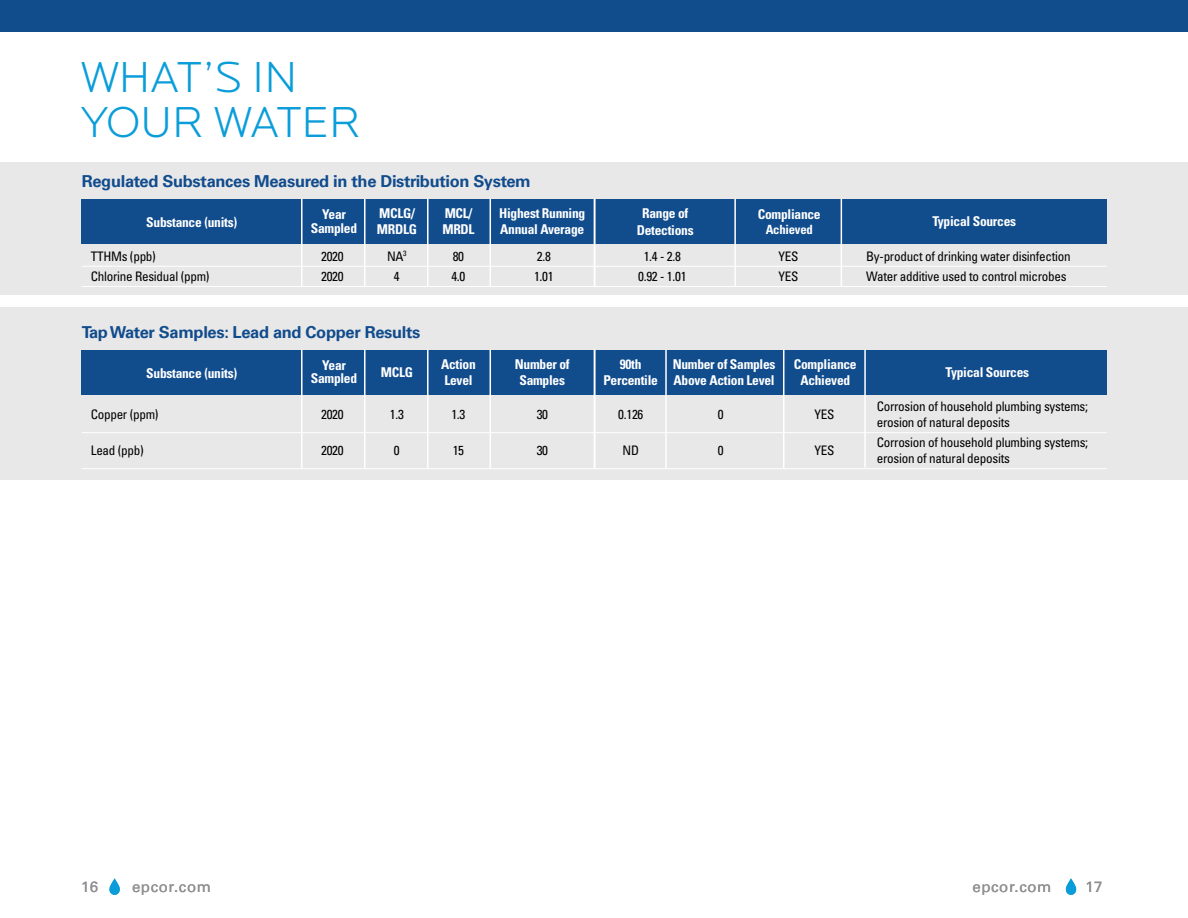
<style>
.page{position:relative;width:1188px;height:918px;background:#fff}
.page>*{position:absolute;margin:0;border:0;box-sizing:border-box;transform-origin:0 0}
.t1{font:300 45px/45px "Locator Display";color:#0a9dd9}
.t2{font:700 16.5px "Univers LT";letter-spacing:-.02em;color:#114c8d}
.t3{font:15px "Univers LT";letter-spacing:.04em;color:#919194}
.t4{font:700 condensed 13.5px/16.2px "Univers";letter-spacing:-.02em;color:#fff;text-align:center}
.t5{font:condensed 13.2px/15.8px "Univers";letter-spacing:-.02em;color:#000}
.t6{font:700 condensed 12.75px "Univers";letter-spacing:-.02em;color:#fff}
</style>
<div class="page">
<div style="left:0;top:0;width:1188px;height:32px;background:#114c8d"></div>
<svg style="left:110px;top:878px;width:10px;height:17px"></svg>
<svg style="left:1066px;top:878px;width:10px;height:17px"></svg>
<div style="left:0;top:162px;width:1188px;height:132px;background:#e9e8e8"></div>
<div style="left:81px;top:199px;width:1026px;height:45px;background:#114c8d"></div>
<hr style="left:82px;top:266px;width:1025px;height:1px;background:#fff">
<hr style="left:82px;top:286px;width:1025px;height:1px;background:#fff">
<hr style="left:301px;top:199px;width:2px;height:88px;background:#fff">
<hr style="left:364px;top:199px;width:2px;height:88px;background:#fff">
<hr style="left:427px;top:199px;width:2px;height:88px;background:#fff">
<hr style="left:490px;top:199px;width:1px;height:88px;background:#fff">
<hr style="left:734px;top:199px;width:2px;height:88px;background:#fff">
<hr style="left:841px;top:199px;width:1px;height:88px;background:#fff">
<hr style="left:594px;top:199px;width:2px;height:88px;background:#fff">
<div style="left:0;top:307px;width:1188px;height:173px;background:#e9e8e8"></div>
<div style="left:81px;top:350px;width:1026px;height:45px;background:#114c8d"></div>
<hr style="left:82px;top:432px;width:1025px;height:1px;background:#fff">
<hr style="left:82px;top:468px;width:1025px;height:1px;background:#fff">
<hr style="left:301px;top:350px;width:2px;height:118px;background:#fff">
<hr style="left:364px;top:350px;width:2px;height:118px;background:#fff">
<hr style="left:427px;top:350px;width:2px;height:118px;background:#fff">
<hr style="left:490px;top:350px;width:1px;height:118px;background:#fff">
<hr style="left:594px;top:350px;width:1px;height:118px;background:#fff">
<hr style="left:665px;top:350px;width:2px;height:118px;background:#fff">
<hr style="left:783px;top:350px;width:1px;height:118px;background:#fff">
<hr style="left:594px;top:350px;width:2px;height:117px;background:#fff">
<hr style="left:864px;top:350px;width:2px;height:117px;background:#fff">
<h1 class="t1" style="left:81px;top:56px;width:282px">WHAT’S IN<br>YOUR WATER</h1>
<p class="t2" style="left:82px;top:171px;width:451px">Regulated Substances Measured in the Distribution System</p>
<p class="t4" style="left:146px;top:214px;width:92px">Substance (units)</p>
<p class="t4" style="left:311px;top:207px;width:48px;line-height:13.5px">Year<br>Sampled</p>
<p class="t4" style="left:377px;top:205px;width:42px;text-align:left">MCLG/<br>MRDLG</p>
<p class="t4" style="left:637px;top:205px;width:58px">Range of<br>Detections</p>
<p class="t4" style="left:758px;top:206px;width:64px">Compliance</p>
<p class="t4" style="left:442px;top:205px;width:34px;text-align:left">MCL/<br>MRDL</p>
<p class="t4" style="left:499px;top:205px;width:88px;text-align:left">Highest Running<br>Annual Average</p>
<p class="t6" style="left:766px;top:222px;width:49px">Achieved</p>
<p class="t4" style="left:619px;top:228px;width:58px">Detections</p>
<p class="t4" style="left:932px;top:213px;width:85px">Typical Sources</p>
<p class="t4" style="left:902px;top:219px;width:85px">Typical Sources</p>
<p class="t5" style="left:91px;top:248px;width:67px">TTHMs (ppb)</p>
<p class="t5" style="left:321px;top:248px;width:24px">2020</p>
<p class="t5" style="left:387px;top:248px;width:21px">NA<sup>3</sup></p>
<p class="t5" style="left:453px;top:248px;width:13px">80</p>
<p class="t5" style="left:537px;top:248px;width:16px">2.8</p>
<p class="t5" style="left:644px;top:248px;width:39px">1.4 - 2.8</p>
<p class="t5" style="left:778px;top:248px;width:21px">YES</p>
<p class="t5" style="left:866px;top:248px;width:206px">By-product of drinking water disinfection</p>
<p class="t5" style="left:91px;top:268px;width:120px">Chlorine Residual (ppm)</p>
<p class="t5" style="left:321px;top:268px;width:24px">2020</p>
<p class="t5" style="left:394px;top:268px;width:7px">4</p>
<p class="t5" style="left:451px;top:268px;width:16px">4.0</p>
<p class="t5" style="left:534px;top:268px;width:21px">1.01</p>
<p class="t5" style="left:638px;top:268px;width:50px">0.92 - 1.01</p>
<p class="t5" style="left:778px;top:268px;width:21px">YES</p>
<p class="t5" style="left:866px;top:268px;width:202px">Water additive used to control microbes</p>
<p class="t2" style="left:82px;top:322px;width:340px">Tap Water Samples: Lead and Copper Results</p>
<p class="t4" style="left:146px;top:365px;width:92px">Substance (units)</p>
<p class="t4" style="left:311px;top:358px;width:48px;line-height:13.5px">Year<br>Sampled</p>
<p class="t4" style="left:381px;top:363px;width:34px">MCLG</p>
<p class="t4" style="left:603px;top:356px;width:56px">90th<br>Percentile</p>
<p class="t4" style="left:673px;top:356px;width:104px;text-align:left">Number of Samples<br>Above Action Level</p>
<p class="t4" style="left:794px;top:355px;width:64px">Compliance<br>Achieved</p>
<p class="t4" style="left:945px;top:363px;width:85px">Typical Sources</p>
<p class="t4" style="left:441px;top:355px;width:36px;text-align:left">Action<br>Level</p>
<p class="t4" style="left:515px;top:355px;width:56px">Number of<br>Samples</p>
<p class="t5" style="left:91px;top:406px;width:69px">Copper (ppm)</p>
<p class="t5" style="left:321px;top:406px;width:24px">2020</p>
<p class="t5" style="left:390px;top:406px;width:16px">1.3</p>
<p class="t5" style="left:451px;top:406px;width:16px">1.3</p>
<p class="t5" style="left:537px;top:406px;width:13px">30</p>
<p class="t5" style="left:618px;top:406px;width:27px">0.126</p>
<p class="t5" style="left:718px;top:406px;width:7px">0</p>
<p class="t5" style="left:814px;top:406px;width:21px">YES</p>
<p class="t5" style="left:877px;top:398px;width:213px">Corrosion of household plumbing systems; erosion of natural deposits</p>
<p class="t5" style="left:91px;top:442px;width:55px">Lead (ppb)</p>
<p class="t5" style="left:321px;top:442px;width:24px">2020</p>
<p class="t5" style="left:394px;top:442px;width:7px">0</p>
<p class="t5" style="left:453px;top:442px;width:13px">15</p>
<p class="t5" style="left:537px;top:442px;width:13px">30</p>
<p class="t5" style="left:623px;top:442px;width:18px">ND</p>
<p class="t5" style="left:718px;top:442px;width:7px">0</p>
<p class="t5" style="left:814px;top:442px;width:21px">YES</p>
<p class="t5" style="left:877px;top:434px;width:213px">Corrosion of household plumbing systems; erosion of natural deposits</p>
<p class="t3" style="left:81px;top:878px;width:19px">16</p>
<p class="t3" style="left:132px;top:878px;width:80px">epcor.com</p>
<p class="t3" style="left:972px;top:878px;width:80px">epcor.com</p>
<p class="t3" style="left:1085px;top:878px;width:19px">17</p>
</div>
